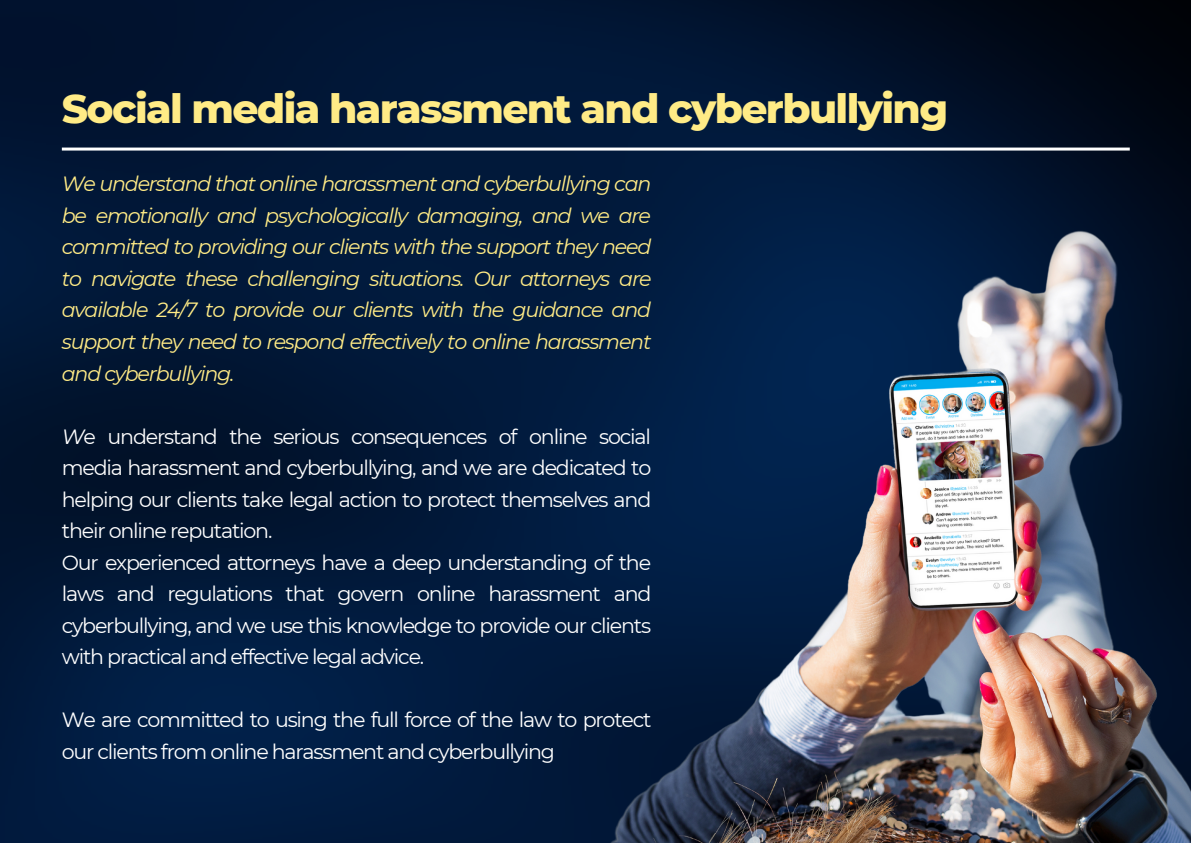
<style>
.page{position:relative;width:1191px;height:843px;background:#fff}
.page>*{position:absolute;margin:0;border:0;box-sizing:border-box;transform-origin:0 0}
.t1{font:800 40.7px "Montserrat";letter-spacing:-.04em;color:#ffeb86}
.t2{font:20.6px/31.5px "Montserrat";letter-spacing:-.06em;color:#fff}
.t3{font:italic 20.6px/31.5px "Montserrat";letter-spacing:-.06em;color:#ffeb86;text-align:justify}
.s1{font-style:italic}
</style>
<div class="page">
<img style="left:0;top:0;width:1190px;height:842px">
<hr style="left:62px;top:147px;width:1067px;height:3px;background:#fff">
<img style="left:595px;top:227px;width:595px;height:615px">
<h1 class="t1" style="left:62px;top:83px;width:887px">Social media harassment and cyberbullying</h1>
<p class="t3" style="left:62px;top:168px;width:591px">We understand that online harassment and cyberbullying can be emotionally and psychologically damaging, and we are committed to providing our clients with the support they need to navigate these challenging situations. Our attorneys are available 24/7 to provide our clients with the guidance and support they need to respond effectively to online harassment and cyberbullying.</p>
<p class="t2" style="left:62px;top:420px;width:591px"><span class="s1">W</span>e understand the serious consequences of online social media harassment and cyberbullying, and we are dedicated to helping our clients take legal action to protect themselves and their online reputation.<br>Our experienced attorneys have a deep understanding of the laws and regulations that govern online harassment and cyberbullying, and we use this knowledge to provide our clients with practical and effective legal advice.</p>
<p class="t2" style="left:62px;top:704px;width:591px">We are committed to using the full force of the law to protect our clients from online harassment and cyberbullying</p>
</div>
